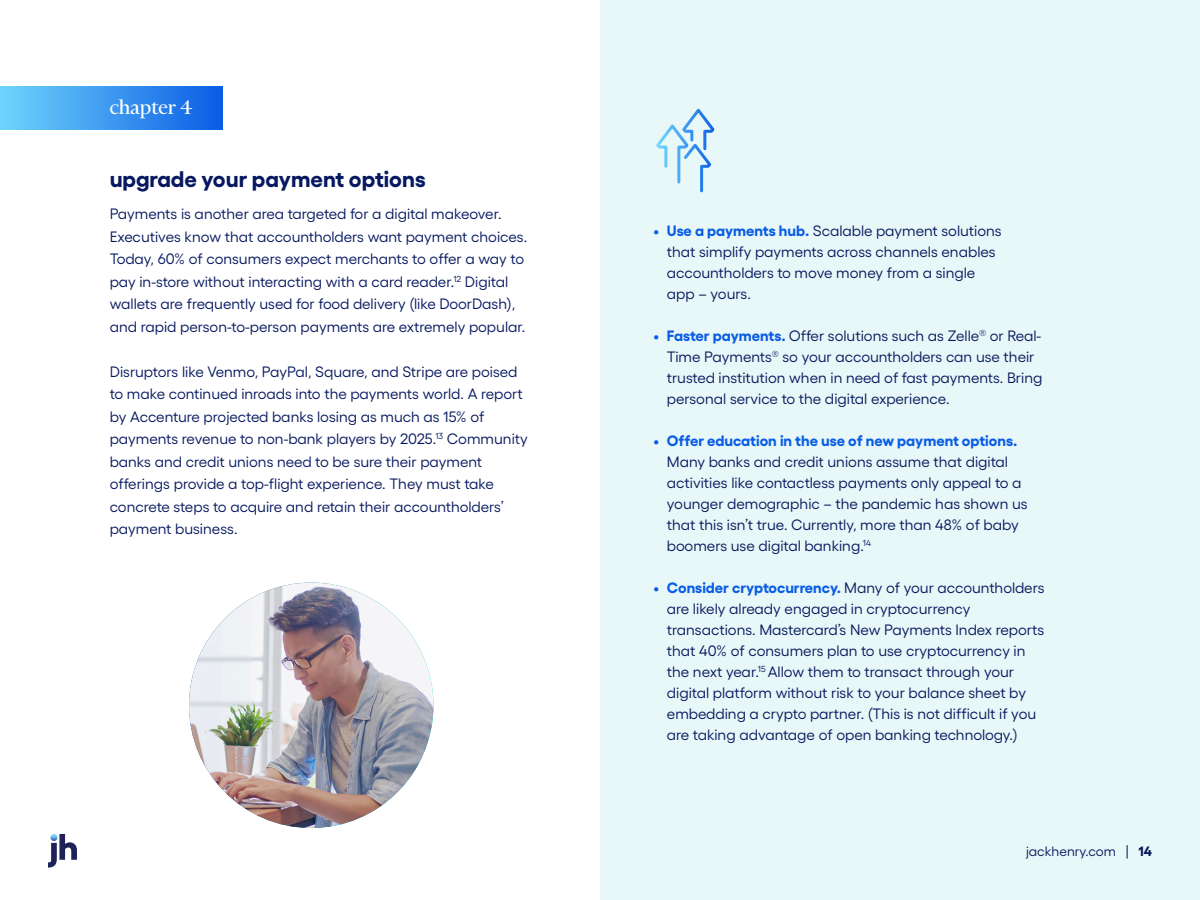
<style>
.page{position:relative;width:1200px;height:900px;background:#fff}
.page>*{position:absolute;margin:0;border:0;box-sizing:border-box;transform-origin:0 0}
.t1{font:700 22.5px "Gellix";color:#06185f}
.chapter_title{font:22.5px "Financier Display";color:#fff;scale:1.04 1}
.t2{font:15px/21px "Gellix";color:#06185f}
.t3{font:13.5px "Gellix";color:#06185f}
.s1{font-weight:700;color:#085ce5}
.s2{font-weight:700}
</style>
<div class="page">
<div style="left:600px;top:0;width:600px;height:900px;background:#e8f7f7"></div>
<svg style="left:48px;top:834px;width:29px;height:34px"></svg>
<svg style="left:656px;top:108px;width:59px;height:85px"></svg>
<div style="left:0;top:87px;width:222px;height:42px;background:linear-gradient(to right,#70d5fc,#0a5ee5)"></div>
<img style="left:189px;top:583px;width:244px;height:245px">
<p class="chapter_title" style="left:110px;top:96px;width:81px">chapter 4</p>
<p class="t1" style="left:110px;top:161px;width:317px">upgrade your payment options</p>
<p class="t2" style="left:110px;top:201px;width:419px;line-height:22.5px">Payments is another area targeted for a digital makeover.<br>Executives know that accountholders want payment choices.<br>Today, 60% of consumers expect merchants to offer a way to pay in-store without interacting with a card reader.<sup>12</sup> Digital wallets are frequently used for food delivery (like DoorDash), and rapid person-to-person payments are extremely popular.</p>
<p class="t2" style="left:110px;top:359px;width:420px;line-height:22.5px">Disruptors like Venmo, PayPal, Square, and Stripe are poised to make continued inroads into the payments world. A report by Accenture projected banks losing as much as 15% of payments revenue to non-bank players by 2025.<sup>13</sup> Community banks and credit unions need to be sure their payment offerings provide a top-flight experience. They must take concrete steps to acquire and retain their accountholders’ payment business.</p>
<p class="t2" style="left:667px;top:218px;width:336px;text-indent:-13px"><span class="s1">• Use a payments hub.</span> Scalable payment solutions that simplify payments across channels enables accountholders to move money from a single app – yours.</p>
<p class="t2" style="left:667px;top:323px;width:377px;text-indent:-14px"><span class="s1">• Faster payments.</span> Offer solutions such as Zelle<sup>®</sup> or Real-Time Payments<sup>®</sup> so your accountholders can use their trusted institution when in need of fast payments. Bring personal service to the digital experience.</p>
<p class="t2" style="left:667px;top:428px;width:362px;text-indent:-14px"><span class="s1">• Offer education in the use of new payment options.<br></span>Many banks and credit unions assume that digital activities like contactless payments only appeal to a younger demographic – the pandemic has shown us that this isn’t true. Currently, more than 48% of baby boomers use digital banking.<sup>14</sup></p>
<p class="t2" style="left:667px;top:575px;width:379px;text-indent:-14px"><span class="s1">• Consider cryptocurrency.</span> Many of your accountholders are likely already engaged in cryptocurrency transactions. Mastercard’s New Payments Index reports that 40% of consumers plan to use cryptocurrency in the next year.<sup>15</sup> Allow them to transact through your digital platform without risk to your balance sheet by embedding a crypto partner. (This is not difficult if you are taking advantage of open banking technology.)</p>
<p class="t3" style="left:1026px;top:841px;width:127px">jackhenry.com | <span class="s2">14</span></p>
</div>
